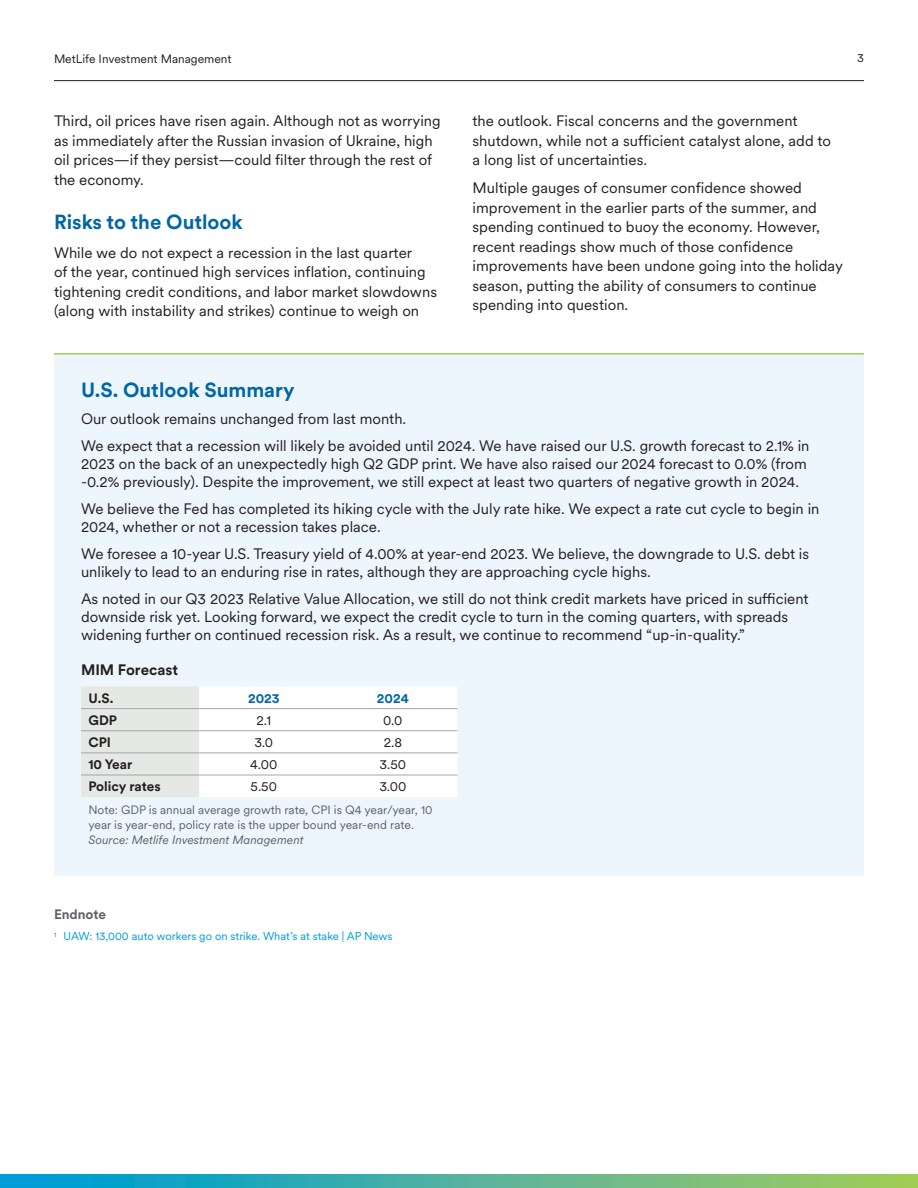
<style>
.page{position:relative;width:918px;height:1188px;background:#fff}
.page>*{position:absolute;margin:0;border:0;box-sizing:border-box;transform-origin:0 0}
.t1{font:700 20.25px "Met Life Circular";color:#0066a5}
.t2{font:15px/19.5px "Met Life Circular";color:#231f20}
.t3{font:700 15px "Met Life Circular";color:#231f20}
.t4{font:13.5px "Met Life Circular";color:#231f20}
.t5{font:700 13.5px "Met Life Circular";color:#231f20}
.t6{font:700 13.5px "Met Life Circular";color:#0066a5}
.t7{font:700 13.5px "Met Life Circular";letter-spacing:-.005em;color:#5f6369}
.t8{font:12px/15px "Met Life Circular";color:#5f6369}
.t9{font:italic 12px "Met Life Circular";color:#5f6369}
.t10{font:12px "Met Life Circular";color:#231f20}
.t11{font:11.25px "Met Life Circular";color:#009cdc}
</style>
<div class="page">
<svg style="left:0;top:1174px;width:918px;height:14px;background:#4db29d"></svg>
<hr style="left:54px;top:80px;width:810px;height:1px;background:#231f20">
<div style="left:54px;top:354px;width:810px;height:522px;background:#edf6fc"></div>
<svg style="left:81px;top:687px;width:377px;height:110px;background:#f5f6f6"></svg>
<hr style="left:81px;top:708px;width:118px;height:1px;background:#a3a7a9">
<hr style="left:199px;top:708px;width:129px;height:1px;background:#a3a7a9">
<hr style="left:328px;top:708px;width:130px;height:1px;background:#a3a7a9">
<hr style="left:81px;top:730px;width:118px;height:1px;background:#a3a7a9">
<hr style="left:199px;top:730px;width:129px;height:1px;background:#a3a7a9">
<hr style="left:328px;top:730px;width:130px;height:1px;background:#a3a7a9">
<hr style="left:81px;top:753px;width:118px;height:1px;background:#a3a7a9">
<hr style="left:199px;top:753px;width:129px;height:1px;background:#a3a7a9">
<hr style="left:328px;top:753px;width:130px;height:1px;background:#a3a7a9">
<hr style="left:81px;top:775px;width:118px;height:1px;background:#a3a7a9">
<hr style="left:199px;top:775px;width:129px;height:1px;background:#a3a7a9">
<hr style="left:328px;top:775px;width:130px;height:1px;background:#a3a7a9">
<hr style="left:54px;top:353px;width:810px;height:2px;background:#a4cf4e">
<p class="t10" style="left:54px;top:51px;width:179px">MetLife Investment Management</p>
<p class="t10" style="left:857px;top:50px;width:8px">3</p>
<p class="t2" style="left:54px;top:110px;width:388px">Third, oil prices have risen again. Although not as worrying as immediately after the Russian invasion of Ukraine, high oil prices—if they persist—could filter through the rest of the economy.</p>
<h1 class="t1" style="left:54px;top:208px;width:190px">Risks to the Outlook</h1>
<p class="t2" style="left:54px;top:242px;width:385px">While we do not expect a recession in the last quarter<br>of the year, continued high services inflation, continuing tightening credit conditions, and labor market slowdowns (along with instability and strikes) continue to weigh on</p>
<p class="t2" style="left:472px;top:110px;width:360px">the outlook. Fiscal concerns and the government shutdown, while not a sufficient catalyst alone, add to a long list of uncertainties.</p>
<p class="t2" style="left:472px;top:178px;width:372px">Multiple gauges of consumer confidence showed improvement in the earlier parts of the summer, and spending continued to buoy the economy. However, recent readings show much of those confidence improvements have been undone going into the holiday season, putting the ability of consumers to continue spending into question.</p>
<h1 class="t1" style="left:81px;top:376px;width:215px">U.S. Outlook Summary</h1>
<p class="t2" style="left:81px;top:404px;width:730px;line-height:27px">Our outlook remains unchanged from last month.<br>We expect that a recession will likely be avoided until 2024. We have raised our U.S. growth forecast to 2.1% in</p>
<p class="t2" style="left:81px;top:454px;width:727px;line-height:18px">2023 on the back of an unexpectedly high Q2 GDP print. We have also raised our 2024 forecast to 0.0% (from -0.2% previously). Despite the improvement, we still expect at least two quarters of negative growth in 2024.</p>
<p class="t2" style="left:81px;top:499px;width:740px;line-height:18px">We believe the Fed has completed its hiking cycle with the July rate hike. We expect a rate cut cycle to begin in<br>2024, whether or not a recession takes place.</p>
<p class="t2" style="left:81px;top:544px;width:730px;line-height:18px">We foresee a 10-year U.S. Treasury yield of 4.00% at year-end 2023. We believe, the downgrade to U.S. debt is unlikely to lead to an enduring rise in rates, although they are approaching cycle highs.</p>
<p class="t2" style="left:81px;top:589px;width:729px;line-height:18px">As noted in our Q3 2023 Relative Value Allocation, we still do not think credit markets have priced in sufficient downside risk yet. Looking forward, we expect the credit cycle to turn in the coming quarters, with spreads widening further on continued recession risk. As a result, we continue to recommend “up-in-quality.”</p>
<p class="t3" style="left:81px;top:660px;width:99px">MIM Forecast</p>
<p class="t5" style="left:88px;top:689px;width:26px">U.S.</p>
<p class="t6" style="left:248px;top:689px;width:33px">2023</p>
<p class="t6" style="left:377px;top:689px;width:34px">2024</p>
<p class="t5" style="left:88px;top:711px;width:30px">GDP</p>
<p class="t4" style="left:257px;top:711px;width:16px">2.1</p>
<p class="t4" style="left:383px;top:711px;width:21px">0.0</p>
<p class="t5" style="left:88px;top:733px;width:24px">CPI</p>
<p class="t4" style="left:254px;top:733px;width:20px">3.0</p>
<p class="t4" style="left:384px;top:733px;width:20px">2.8</p>
<p class="t5" style="left:88px;top:755px;width:45px">10 Year</p>
<p class="t4" style="left:250px;top:755px;width:29px">4.00</p>
<p class="t4" style="left:380px;top:755px;width:28px">3.50</p>
<p class="t5" style="left:88px;top:777px;width:74px">Policy rates</p>
<p class="t4" style="left:251px;top:777px;width:28px">5.50</p>
<p class="t4" style="left:379px;top:777px;width:29px">3.00</p>
<p class="t8" style="left:88px;top:801px;width:345px">Note: GDP is annual average growth rate, CPI is Q4 year/year, 10 year is year-end, policy rate is the upper bound year-end rate.</p>
<p class="t9" style="left:88px;top:831px;width:217px">Source: Metlife Investment Management</p>
<p class="t7" style="left:54px;top:905px;width:54px">Endnote</p>
<p class="t11" style="left:54px;top:929px;width:340px"><sup>1</sup> UAW: 13,000 auto workers go on strike. What’s at stake | AP News</p>
</div>
